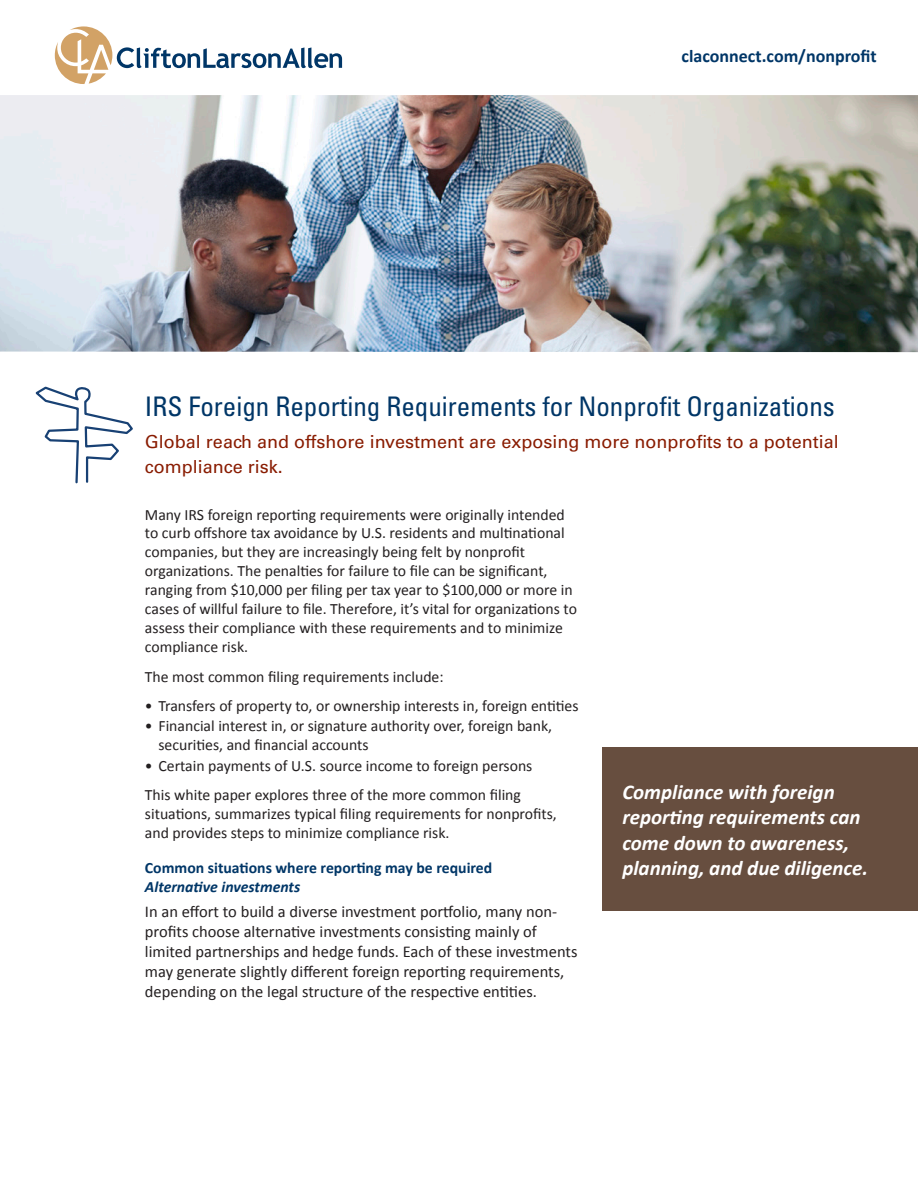
<style>
.page{position:relative;width:918px;height:1188px;background:#fff}
.page>*{position:absolute;margin:0;border:0;box-sizing:border-box;transform-origin:0 0}
.Sell_Sheet_Title{font:condensed 27px "Univers LT Std";color:#003667}
.PullQuote{font:italic 700 21px/25.5px "Calibri";color:#fff}
.Sell_Sheet_Title-2{font:18px/25.5px "Univers LT Std";color:#891c02}
.website{font:700 18px "Calibri";color:#003667}
.CLA_Pro_Normal{font:16.5px/19.8px "Calibri";color:#231f20}
.Body_Copy{font:15.75px/18.9px "Calibri";color:#231f20}
.Body_Subhead{font:700 15.75px "Calibri";color:#003667}
.Body_Sub-Sbubhead{font:italic 700 15.75px "Calibri";color:#003667}
</style>
<div class="page">
<img style="left:0;top:95px;width:918px;height:257px">
<div style="left:602px;top:747px;width:316px;height:164px;background:#674e3f"></div>
<img style="left:33px;top:26px;width:309px;height:458px">
<p class="website" style="left:682px;top:45px;width:197px">claconnect.com/nonprofit</p>
<p class="Sell_Sheet_Title" style="left:145px;top:389px;width:691px">IRS Foreign Reporting Requirements for Nonprofit Organizations</p>
<p class="Sell_Sheet_Title-2" style="left:145px;top:429px;width:695px">Global reach and offshore investment are exposing more nonprofits to a potential compliance risk.</p>
<p class="Body_Copy" style="left:145px;top:505px;width:434px">Many IRS foreign reporting requirements were originally intended to curb offshore tax avoidance by U.S. residents and multinational companies, but they are increasingly being felt by nonprofit organizations. The penalties for failure to file can be significant, ranging from $10,000 per filing per tax year to $100,000 or more in cases of willful failure to file. Therefore, it’s vital for organizations to assess their compliance with these requirements and to minimize compliance risk.</p>
<p class="Body_Copy" style="left:145px;top:667px;width:300px">The most common filing requirements include:</p>
<p class="Body_Copy" style="left:145px;top:697px;width:435px">• Transfers of property to, or ownership interests in, foreign entities</p>
<p class="Body_Copy" style="left:158px;top:717px;width:395px;text-indent:-14px">• Financial interest in, or signature authority over, foreign bank, securities, and financial accounts</p>
<p class="Body_Copy" style="left:145px;top:756px;width:389px">• Certain payments of U.S. source income to foreign persons</p>
<p class="Body_Copy" style="left:145px;top:786px;width:413px">This white paper explores three of the more common filing situations, summarizes typical filing requirements for nonprofits, and provides steps to minimize compliance risk.</p>
<p class="Body_Subhead" style="left:145px;top:858px;width:349px">Common situations where reporting may be required</p>
<p class="Body_Sub-Sbubhead" style="left:145px;top:877px;width:157px">Alternative investments</p>
<p class="CLA_Pro_Normal" style="left:145px;top:902px;width:434px">In an effort to build a diverse investment portfolio, many non&shy;profits choose alternative investments consisting mainly of limited partnerships and hedge funds. Each of these investments may generate slightly different foreign reporting requirements, depending on the legal structure of the respective entities.</p>
<p class="PullQuote" style="left:622px;top:779px;width:247px">Compliance with foreign reporting requirements can come down to awareness, planning, and due diligence.</p>
</div>
